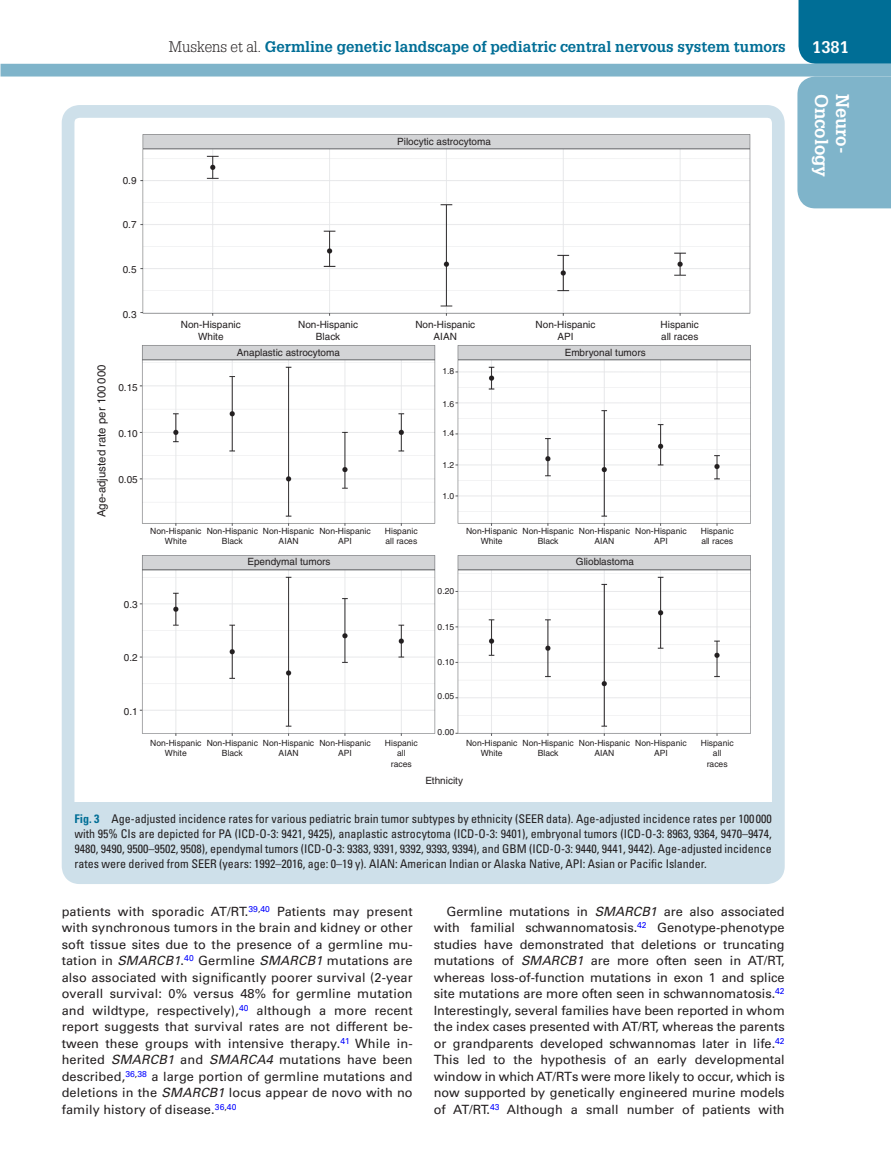
<style>
.page{position:relative;width:891px;height:1175px;background:#fff}
.page>*{position:absolute;margin:0;border:0;box-sizing:border-box;transform-origin:0 0}
.t1{font:700 18px "Glypha LT Std";color:#fff}
.t2{font:700 16.5px "Glypha LT Std";color:#fff}
.t3{font:700 15px "Glypha LT Std";color:#006e96}
.t4{font:12.75px/16.5px "Univers LT Std";color:#231f20;text-align:justify}
.t5{font:condensed 12px/15px "Univers LT Std";color:#231f20;text-align:justify}
.t6{font:11.4px "Helvetica";color:#231f20}
.t7{font:10.05px/12px "Helvetica";color:#231f20;text-align:center}
.t8{font:8.55px/10.2px "Helvetica";color:#231f20;text-align:center}
.s1{font-weight:300;color:#231f20}
.s2{font-weight:700;color:#006e96}
.s3{font-style:italic}
</style>
<div class="page">
<div style="left:799px;top:0;width:92px;height:64px;background:#006e96"></div>
<div style="left:1px;top:64px;width:890px;height:12px;background:#7fb4ca"></div>
<div style="left:797px;top:76px;width:94px;height:132px;background:#7fb4ca"></div>
<div style="left:65px;top:802px;width:716px;height:73px;background:#cee0ea"></div>
<img style="left:139px;top:134px;width:612px;height:601px">
<div style="left:62px;top:105px;width:723px;height:779px;border:13px solid #cee0ea;border-radius:12px"></div>
<p class="t7" style="left:123px;top:175px;width:15px">0.9</p>
<p class="t3" style="left:169px;top:37px;width:618px"><span class="s1">Muskens et al.</span> Germline genetic landscape of pediatric central nervous system tumors</p>
<p class="t2" style="left:812px;top:37px;width:38px">1381</p>
<h1 class="t1" style="left:833px;top:94px;width:85px;rotate:90deg">Oncology</h1>
<h1 class="t1" style="left:854px;top:94px;width:61px;rotate:90deg">Neuro-</h1>
<p class="t7" style="left:397px;top:135px;width:95px">Pilocytic astrocytoma</p>
<p class="t7" style="left:123px;top:219px;width:15px">0.7</p>
<p class="t7" style="left:123px;top:264px;width:15px">0.5</p>
<p class="t7" style="left:123px;top:308px;width:15px">0.3</p>
<p class="t6" style="left:95px;top:517px;width:154px;rotate:-90deg">Age-adjusted rate per 100 000</p>
<p class="t7" style="left:118px;top:381px;width:21px">0.15</p>
<p class="t7" style="left:118px;top:427px;width:21px">0.10</p>
<p class="t7" style="left:118px;top:473px;width:21px">0.05</p>
<p class="t7" style="left:124px;top:598px;width:15px">0.3</p>
<p class="t7" style="left:124px;top:651px;width:15px">0.2</p>
<p class="t7" style="left:124px;top:705px;width:15px">0.1</p>
<p class="t7" style="left:181px;top:318px;width:61px">Non-Hispanic<br>White</p>
<p class="t7" style="left:298px;top:318px;width:61px">Non-Hispanic<br>Black</p>
<p class="t7" style="left:237px;top:346px;width:105px">Anaplastic astrocytoma</p>
<p class="t7" style="left:415px;top:318px;width:61px">Non-Hispanic<br>AIAN</p>
<p class="t8" style="left:442px;top:366px;width:13px">1.8</p>
<p class="t8" style="left:442px;top:399px;width:13px">1.6</p>
<p class="t8" style="left:442px;top:428px;width:13px">1.4</p>
<p class="t8" style="left:442px;top:460px;width:13px">1.2</p>
<p class="t8" style="left:442px;top:491px;width:13px">1.0</p>
<p class="t7" style="left:536px;top:318px;width:61px">Non-Hispanic<br>API</p>
<p class="t7" style="left:661px;top:318px;width:40px;text-align:left">Hispanic all races</p>
<p class="t7" style="left:565px;top:346px;width:83px">Embryonal tumors</p>
<p class="t8" style="left:150px;top:526px;width:53px">Non-Hispanic<br>White</p>
<p class="t8" style="left:207px;top:526px;width:53px">Non-Hispanic<br>Black</p>
<p class="t8" style="left:263px;top:526px;width:53px">Non-Hispanic<br>AIAN</p>
<p class="t7" style="left:247px;top:555px;width:85px">Ependymal tumors</p>
<p class="t7" style="left:576px;top:555px;width:60px">Glioblastoma</p>
<p class="t8" style="left:319px;top:526px;width:53px">Non-Hispanic<br>API</p>
<p class="t8" style="left:385px;top:526px;width:34px;text-align:left">Hispanic all races</p>
<p class="t8" style="left:466px;top:526px;width:53px">Non-Hispanic<br>White</p>
<p class="t8" style="left:523px;top:526px;width:53px">Non-Hispanic<br>Black</p>
<p class="t8" style="left:579px;top:526px;width:53px">Non-Hispanic<br>AIAN</p>
<p class="t8" style="left:635px;top:526px;width:53px">Non-Hispanic<br>API</p>
<p class="t8" style="left:701px;top:526px;width:34px;text-align:left">Hispanic all races</p>
<p class="t8" style="left:438px;top:586px;width:18px">0.20</p>
<p class="t8" style="left:438px;top:622px;width:18px">0.15</p>
<p class="t8" style="left:438px;top:657px;width:18px">0.10</p>
<p class="t8" style="left:438px;top:691px;width:18px">0.05</p>
<p class="t8" style="left:438px;top:727px;width:18px">0.00</p>
<p class="t8" style="left:150px;top:738px;width:53px">Non-Hispanic<br>White</p>
<p class="t8" style="left:207px;top:738px;width:53px">Non-Hispanic<br>Black</p>
<p class="t8" style="left:263px;top:738px;width:53px">Non-Hispanic<br>AIAN</p>
<p class="t8" style="left:319px;top:738px;width:53px">Non-Hispanic<br>API</p>
<p class="t8" style="left:385px;top:738px;width:34px">Hispanic all<br>races</p>
<p class="t8" style="left:466px;top:738px;width:53px">Non-Hispanic<br>White</p>
<p class="t7" style="left:425px;top:774px;width:39px">Ethnicity</p>
<p class="t8" style="left:523px;top:738px;width:53px">Non-Hispanic<br>Black</p>
<p class="t8" style="left:579px;top:738px;width:53px">Non-Hispanic<br>AIAN</p>
<p class="t8" style="left:635px;top:738px;width:53px">Non-Hispanic<br>API</p>
<p class="t8" style="left:701px;top:738px;width:34px">Hispanic all<br>races</p>
<p class="t5" style="left:74px;top:811px;width:699px"><span class="s2">Fig. 3</span> Age-adjusted incidence rates for various pediatric brain tumor subtypes by ethnicity (SEER data). Age-adjusted incidence rates per 100 000 with 95% CIs are depicted for PA (ICD-O-3: 9421, 9425), anaplastic astrocytoma (ICD-O-3: 9401), embryonal tumors (ICD-O-3: 8963, 9364, 9470–9474, 9480, 9490, 9500–9502, 9508), ependymal tumors (ICD-O-3: 9383, 9391, 9392, 9393, 9394), and GBM (ICD-O-3: 9440, 9441, 9442). Age-adjusted incidence rates were derived from SEER (years: 1992–2016, age: 0–19 y). AIAN: American Indian or Alaska Native, API: Asian or Pacific Islander.</p>
<p class="t4" style="left:62px;top:903px;width:353px">patients with sporadic AT/RT.<sup>39</sup><sup>,</sup><sup>40</sup> Patients may present with synchronous tumors in the brain and kidney or other soft tissue sites due to the presence of a germline mu&shy;tation in <span class="s3">SMARCB1</span>.<sup>40</sup> Germline <span class="s3">SMARCB1</span> mutations are also associated with significantly poorer survival (2-year overall survival: 0% versus 48% for germline mutation and wildtype, respectively),<sup>40</sup> although a more recent report suggests that survival rates are not different be&shy;tween these groups with intensive therapy.<sup>41</sup> While in&shy;herited <span class="s3">SMARCB1</span> and <span class="s3">SMARCA4</span> mutations have been described,<sup>36</sup><sup>,</sup><sup>38</sup> a large portion of germline mutations and deletions in the <span class="s3">SMARCB1</span> locus appear de novo with no family history of disease.<sup>36</sup><sup>,</sup><sup>40</sup></p>
<p class="t4" style="left:434px;top:903px;width:353px;text-indent:13px">Germline mutations in <span class="s3">SMARCB1</span> are also associated with familial schwannomatosis.<sup>42</sup> Genotype-phenotype studies have demonstrated that deletions or truncating mutations of <span class="s3">SMARCB1</span> are more often seen in AT/RT, whereas loss-of-function mutations in exon 1 and splice site mutations are more often seen in schwannomatosis.<sup>42<br></sup>Interestingly, several families have been reported in whom the index cases presented with AT/RT, whereas the parents or grandparents developed schwannomas later in life.<sup>42<br></sup>This led to the hypothesis of an early developmental window in which AT/RTs were more likely to occur, which is now supported by genetically engineered murine models of AT/RT.<sup>43</sup> Although a small number of patients with</p>
</div>
